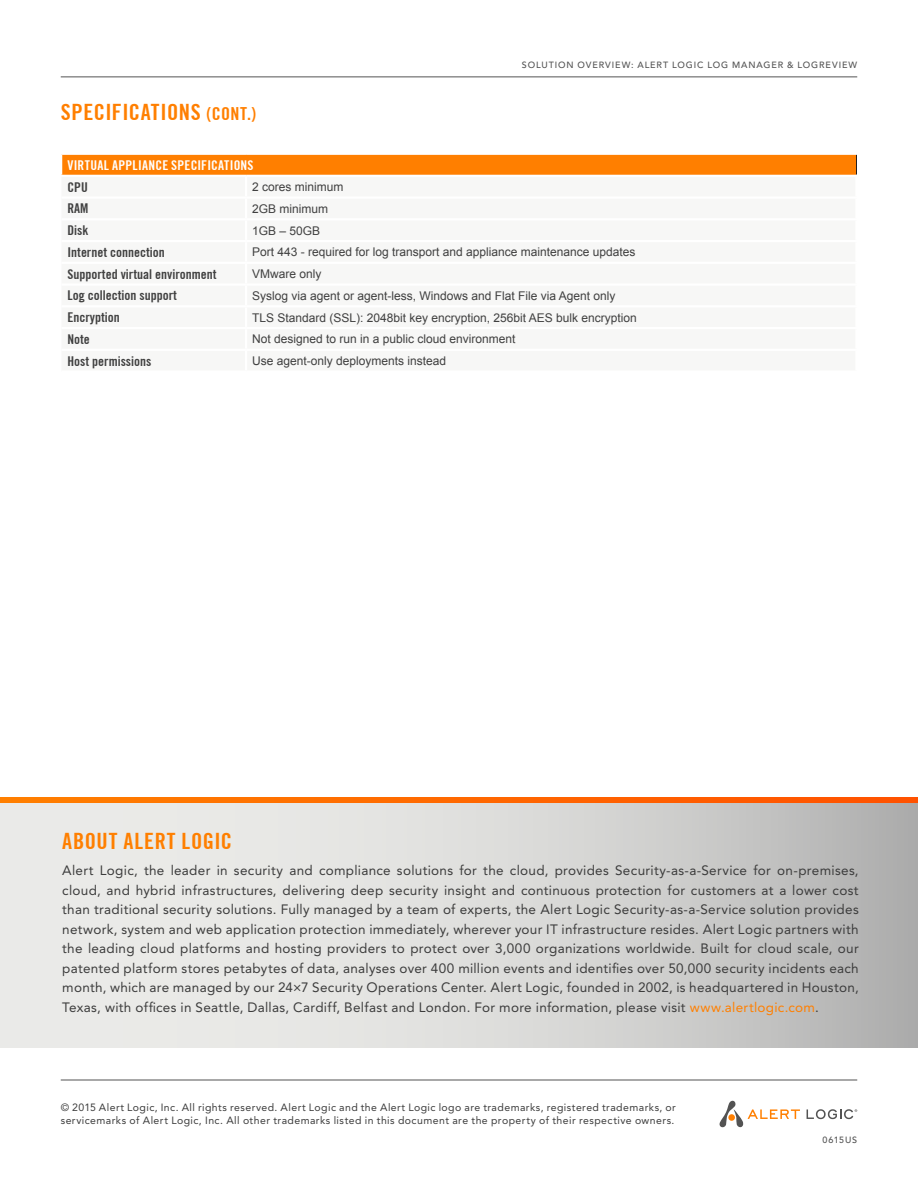
<style>
.page{position:relative;width:918px;height:1188px;background:#fff}
.page>*{position:absolute;margin:0;border:0;box-sizing:border-box;transform-origin:0 0}
.Section_Title{font:700 condensed 22.5px "Trade Gothic No.20";letter-spacing:.025em;color:#ff7f00}
.t1{font:13.5px/19.5px "Avenir LT Std";letter-spacing:.02em;color:#3c3c3c;text-align:justify}
.t2{font:700 condensed 13.5px "Trade Gothic No.20";color:#404040}
.Body_Text_8{font:700 condensed 13.5px "Trade Gothic No.20";letter-spacing:.02em;color:#fff}
.t3{font:12px "Arial";color:#404040}
.t4{font:10.5px/13.5px "Avenir LT Std";letter-spacing:.04em;color:#3c3c3c}
.t5{font:500 9px "Avenir LT Std";letter-spacing:.1em;color:#535353}
.s1{font-size:18px}
.s2{color:#ff7f00}
</style>
<div class="page">
<hr style="left:61px;top:1080px;width:796px;height:1px;background:#535353">
<hr style="left:61px;top:76px;width:796px;height:1px;background:#535353">
<svg style="left:807px;top:1109px;width:50px;height:10px"></svg>
<svg style="left:719px;top:1100px;width:81px;height:28px"></svg>
<div style="left:728px;top:1114px;width:7px;height:7px;background:#ff7f00;border-radius:50%"></div>
<div style="left:0;top:803px;width:918px;height:244px;background:linear-gradient(to right,#f7f7f4,#babab9)"></div>
<svg style="left:0;top:797px;width:918px;height:6px;background:#ff6800"></svg>
<div style="left:62px;top:154px;width:794px;height:22px;background:#ff7f00"></div>
<hr style="left:61px;top:153px;width:185px;height:2px;background:#fff">
<hr style="left:246px;top:153px;width:611px;height:2px;background:#fff">
<svg style="left:856px;top:155px;width:1px;height:20px"></svg>
<hr style="left:61px;top:175px;width:185px;height:2px;background:#fff">
<hr style="left:246px;top:175px;width:612px;height:2px;background:#fff">
<p class="t5" style="left:522px;top:59px;width:337px">SOLUTION OVERVIEW: ALERT LOGIC LOG MANAGER &amp; LOGREVIEW</p>
<p class="Section_Title" style="left:61px;top:99px;width:197px">SPECIFICATIONS <span class="s1">(CONT.)</span></p>
<p class="Body_Text_8" style="left:68px;top:157px;width:188px">VIRTUAL APPLIANCE SPECIFICATIONS</p>
<p class="t2" style="left:68px;top:179px;width:22px">CPU</p>
<p class="t3" style="left:252px;top:179px;width:93px">2 cores minimum</p>
<p class="t2" style="left:68px;top:200px;width:22px">RAM</p>
<p class="t3" style="left:252px;top:201px;width:78px">2GB minimum</p>
<p class="t2" style="left:68px;top:222px;width:22px">Disk</p>
<p class="t3" style="left:252px;top:223px;width:70px">1GB – 50GB</p>
<p class="t2" style="left:68px;top:244px;width:99px">Internet connection</p>
<p class="t3" style="left:252px;top:244px;width:385px">Port 443 - required for log transport and appliance maintenance updates</p>
<p class="t2" style="left:68px;top:266px;width:151px">Supported virtual environment</p>
<p class="t3" style="left:252px;top:266px;width:71px">VMware only</p>
<p class="t2" style="left:68px;top:287px;width:111px">Log collection support</p>
<p class="t3" style="left:252px;top:288px;width:365px">Syslog via agent or agent-less, Windows and Flat File via Agent only</p>
<p class="t2" style="left:68px;top:309px;width:54px">Encryption</p>
<p class="t3" style="left:252px;top:310px;width:386px">TLS Standard (SSL): 2048bit key encryption, 256bit AES bulk encryption</p>
<p class="t2" style="left:68px;top:331px;width:24px">Note</p>
<p class="t3" style="left:252px;top:331px;width:265px">Not designed to run in a public cloud environment</p>
<p class="t2" style="left:68px;top:353px;width:85px">Host permissions</p>
<p class="t3" style="left:252px;top:353px;width:196px">Use agent-only deployments instead</p>
<h1 class="Section_Title" style="left:62px;top:827px;width:171px">ABOUT ALERT LOGIC</h1>
<p class="t1" style="left:62px;top:861px;width:798px">Alert Logic, the leader in security and compliance solutions for the cloud, provides Security-as-a-Service for on-premises, cloud, and hybrid infrastructures, delivering deep security insight and continuous protection for customers at a lower cost than traditional security solutions. Fully managed by a team of experts, the Alert Logic Security-as-a-Service solution provides network, system and web application protection immediately, wherever your IT infrastructure resides. Alert Logic partners with the leading cloud platforms and hosting providers to protect over 3,000 organizations worldwide. Built for cloud scale, our patented platform stores petabytes of data, analyses over 400 million events and identifies over 50,000 security incidents each month, which are managed by our 24×7 Security Operations Center. Alert Logic, founded in 2002, is headquartered in Houston, Texas, with offices in Seattle, Dallas, Cardiff, Belfast and London. For more information, please visit <span class="s2">www.alertlogic.com</span>.</p>
<p class="t4" style="left:61px;top:1100px;width:617px">© 2015 Alert Logic, Inc. All rights reserved. Alert Logic and the Alert Logic logo are trademarks, registered trademarks, or servicemarks of Alert Logic, Inc. All other trademarks listed in this document are the property of their respective owners.</p>
<p class="t5" style="left:822px;top:1135px;width:36px">0615US</p>
</div>
